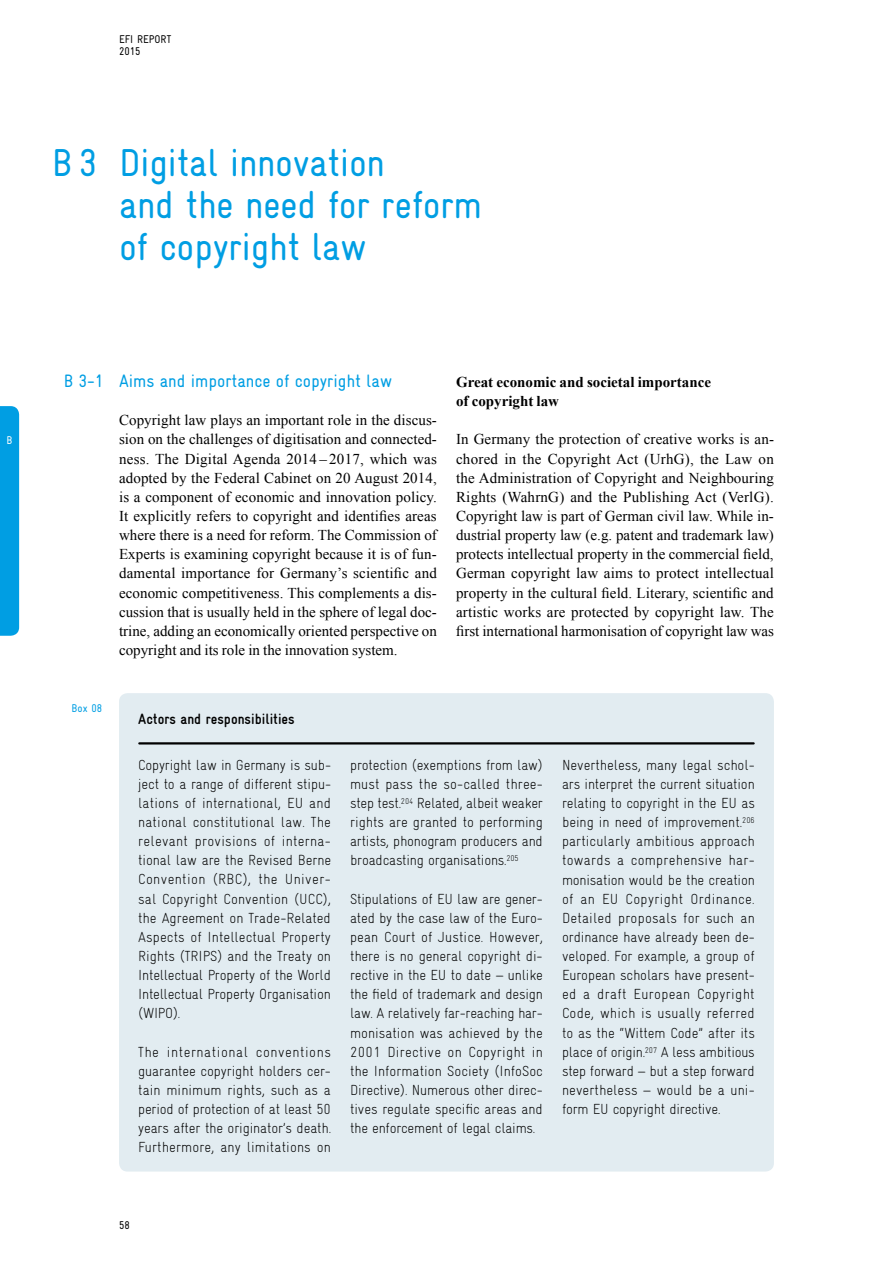
<style>
.page{position:relative;width:893px;height:1263px;background:#fff}
.page>*{position:absolute;margin:0;border:0;box-sizing:border-box;transform-origin:0 0}
.t1{font:condensed 39px/42px "Gravur";letter-spacing:-.01em;color:#009ee3}
.t2{font:condensed 18px "Gravur";color:#009ee3}
.t3{font:15px/19.2px "Times New Roman";color:#000;text-align:justify}
.t4{font:700 15px/19.2px "Times New Roman";color:#000}
.t5{font:700 condensed 15px "Gravur";color:#000}
.t6{font:300 condensed 14.7px/19.2px "Gravur";letter-spacing:-.015em;color:#000;text-align:justify}
.t7{font:condensed 11.25px/12px "Gravur";color:#000}
.t8{font:condensed 11.25px "Gravur";color:#009ee3}
.t9{font:condensed 11.25px "Gravur";color:#fff}
</style>
<div class="page">
<div style="left:0;top:406px;width:19px;height:230px;background:#009ee3"></div>
<div style="left:119px;top:693px;width:655px;height:478px;background:#e2ecf1;border-radius:9px"></div>
<hr style="left:139px;top:742px;width:615px;height:2px;background:#000">
<p class="t9" style="left:6px;top:434px;width:7px">B</p>
<p class="t7" style="left:119px;top:33px;width:54px">EFI Report<br>2015</p>
<p class="t1" style="left:52px;top:142px;width:47px">B3</p>
<p class="t1" style="left:119px;top:142px;width:364px">Digital innovation<br>and the need for reform of copyright law</p>
<p class="t2" style="left:64px;top:371px;width:41px">B 3-1</p>
<p class="t4" style="left:456px;top:372px;width:256px">Great economic and societal importance of copyright law</p>
<p class="t3" style="left:456px;top:429px;width:319px">In Germany the protection of creative works is an&shy;chored in the Copyright Act (UrhG), the Law on the Administration of Copyright and Neighbouring Rights (WahrnG) and the Publishing Act (VerlG).<br>Copyright law is part of German civil law. While in&shy;dustrial property law (e.g. patent and trademark law) protects intellectual property in the commercial field, German copyright law aims to protect intellectual property in the cultural field. Literary, scientific and artistic works are protected by copyright law. The first international harmonisation of copyright law was</p>
<p class="t2" style="left:119px;top:371px;width:275px">Aims and importance of copyright law</p>
<p class="t3" style="left:119px;top:410px;width:319px">Copyright law plays an important role in the discus&shy;sion on the challenges of digitisation and connected&shy;ness. The Digital Agenda 2014 – 2017, which was adopted by the Federal Cabinet on 20 August 2014, is a component of economic and innovation policy.<br>It explicitly refers to copyright and identifies areas where there is a need for reform. The Commission of Experts is examining copyright because it is of fun&shy;damental importance for Germany’s scientific and economic competitiveness. This complements a dis&shy;cussion that is usually held in the sphere of legal doc&shy;trine, adding an economically oriented perspective on copyright and its role in the innovation system.</p>
<p class="t8" style="left:72px;top:702px;width:32px">Box 08</p>
<p class="t5" style="left:138px;top:711px;width:158px">Actors and responsibilities</p>
<p class="t6" style="left:138px;top:755px;width:194px">Copyright law in Germany is sub&shy;ject to a range of different stipu&shy;lations of international, EU and national constitutional law. The relevant provisions of interna&shy;tional law are the Revised Berne Convention (RBC), the Univer&shy;sal Copyright Convention (UCC), the Agreement on Trade-Related Aspects of Intellectual Property Rights (TRIPS) and the Treaty on Intellectual Property of the World Intellectual Property Organisation (WIPO).</p>
<p class="t6" style="left:138px;top:1042px;width:194px">The international conventions guarantee copyright holders cer&shy;tain minimum rights, such as a period of protection of at least 50 years after the originator’s death.<br>Furthermore, any limitations on</p>
<p class="t6" style="left:350px;top:755px;width:194px">protection (exemptions from law) must pass the so-called three&shy;step test.<sup>204</sup> Related, albeit weaker rights are granted to performing artists, phonogram producers and broadcasting organisations.<sup>205</sup></p>
<p class="t6" style="left:350px;top:889px;width:194px">Stipulations of EU law are gener&shy;ated by the case law of the Euro&shy;pean Court of Justice. However, there is no general copyright di&shy;rective in the EU to date — unlike the field of trademark and design law. A relatively far-reaching har&shy;monisation was achieved by the 2001 Directive on Copyright in the Information Society (InfoSoc Directive). Numerous other direc&shy;tives regulate specific areas and the enforcement of legal claims.</p>
<p class="t6" style="left:562px;top:755px;width:194px">Nevertheless, many legal schol&shy;ars interpret the current situation relating to copyright in the EU as being in need of improvement.<sup>206 </sup>particularly ambitious approach towards a comprehensive har&shy;monisation would be the creation of an EU Copyright Ordinance.<br>Detailed proposals for such an ordinance have already been de&shy;veloped. For example, a group of European scholars have present&shy;ed a draft European Copyright Code, which is usually referred to as the “Wittem Code” after its place of origin.<sup>207</sup> A less ambitious step forward — but a step forward nevertheless — would be a uni&shy;form EU copyright directive.</p>
<p class="t7" style="left:119px;top:1219px;width:12px">58</p>
</div>
